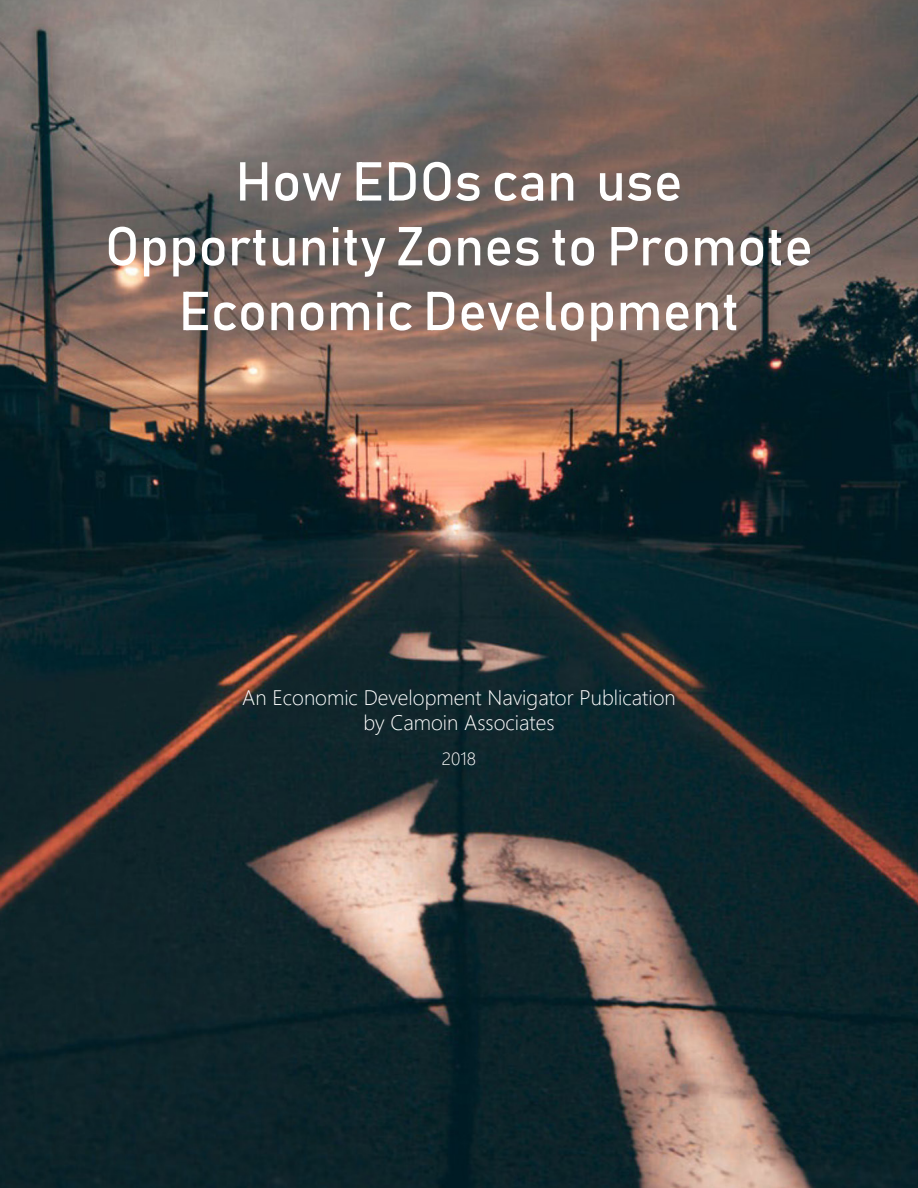
<style>
.page{position:relative;width:918px;height:1188px;background:#fff}
.page>*{position:absolute;margin:0;border:0;box-sizing:border-box;transform-origin:0 0}
.t1{font:54px/64.8px "Bahnschrift 400 100";color:#fff;text-align:center}
.t2{font:300 21px "Segoe UI";color:#fff}
.t3{font:300 18px "Segoe UI";color:#fff}
</style>
<div class="page">
<img style="left:0;top:0;width:918px;height:1188px">
<p class="t1" style="left:235px;top:148px;width:449px">How EDOs can use</p>
<p class="t1" style="left:105px;top:213px;width:710px">Opportunity Zones to Promote<br>Economic Development</p>
<p class="t2" style="left:242px;top:678px;width:435px">An Economic Development Navigator Publication</p>
<p class="t2" style="left:363px;top:703px;width:193px">by Camoin Associates</p>
<p class="t3" style="left:442px;top:741px;width:36px">2018</p>
</div>
